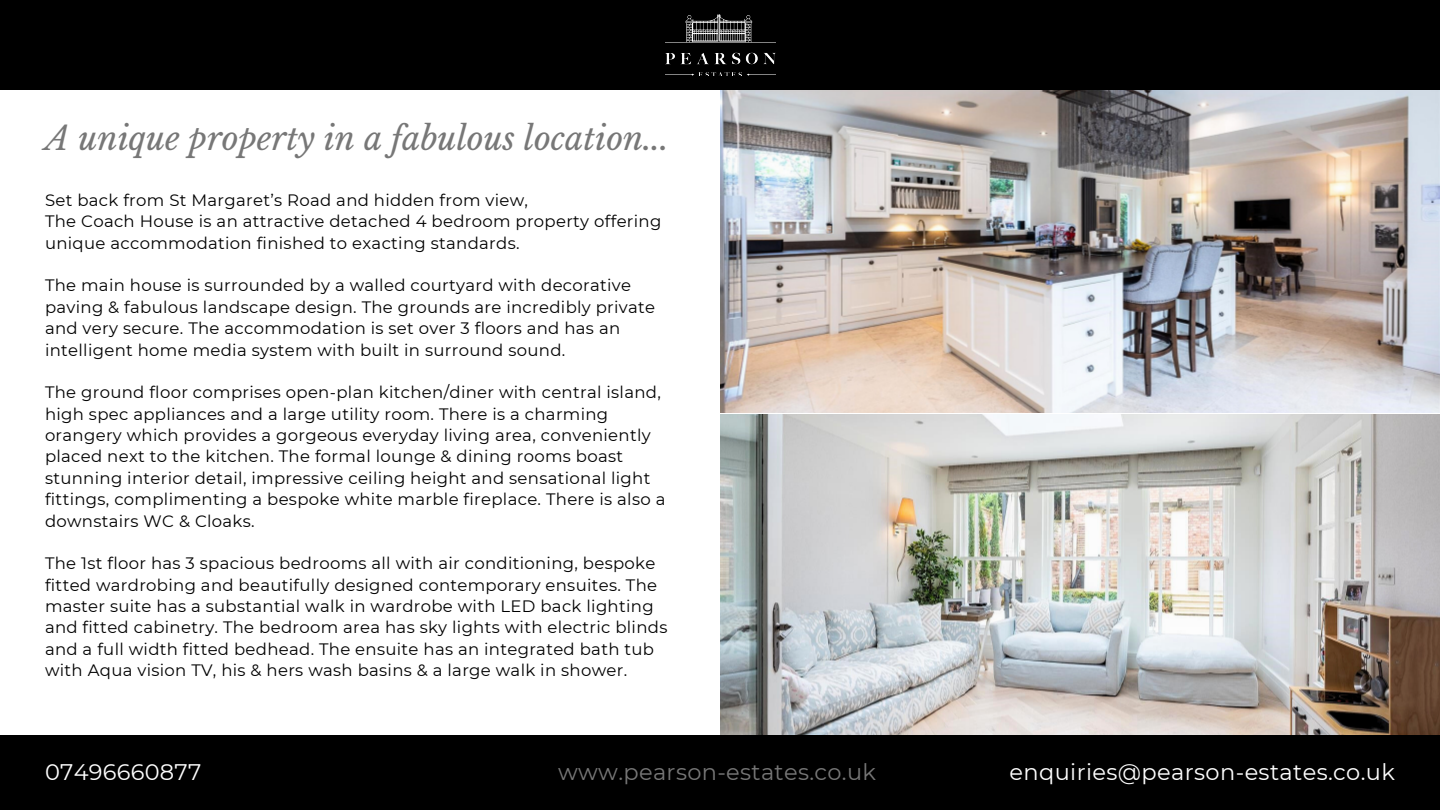
<style>
.page{position:relative;width:1440px;height:810px;background:#fff}
.page>*{position:absolute;margin:0;border:0;box-sizing:border-box;transform-origin:0 0}
.t1{font:italic 32.25px "Libre Baskerville";color:#777}
.t2{font:22.5px "Montserrat";letter-spacing:.015em;color:#fff}
.t3{font:22.5px "Montserrat";letter-spacing:.015em;color:#777}
.t4{font:16.5px/21.4px "Montserrat";letter-spacing:.02em;color:#000}
</style>
<div class="page">
<img style="left:720px;top:90px;width:720px;height:322px">
<img style="left:720px;top:414px;width:720px;height:322px">
<div style="left:0;top:736px;width:1440px;height:74px;background:#000"></div>
<div style="left:0;top:0;width:1440px;height:90px;background:#000"></div>
<img style="left:665px;top:14px;width:110px;height:62px">
<p class="t1" style="left:45px;top:119px;width:625px">A unique property in a fabulous location...</p>
<p class="t4" style="left:45px;top:189px;width:485px">Set back from St Margaret’s Road and hidden from view,</p>
<p class="t4" style="left:45px;top:211px;width:618px">The Coach House is an attractive detached 4 bedroom property offering unique accommodation finished to exacting standards.</p>
<p class="t4" style="left:45px;top:275px;width:612px">The main house is surrounded by a walled courtyard with decorative paving &amp; fabulous landscape design. The grounds are incredibly private and very secure. The accommodation is set over 3 floors and has an intelligent home media system with built in surround sound.</p>
<p class="t4" style="left:45px;top:382px;width:622px">The ground floor comprises open-plan kitchen/diner with central island, high spec appliances and a large utility room. There is a charming orangery which provides a gorgeous everyday living area, conveniently placed next to the kitchen. The formal lounge &amp; dining rooms boast stunning interior detail, impressive ceiling height and sensational light fittings, complimenting a bespoke white marble fireplace. There is also a downstairs WC &amp; Cloaks.</p>
<p class="t4" style="left:45px;top:553px;width:624px">The 1st floor has 3 spacious bedrooms all with air conditioning, bespoke fitted wardrobing and beautifully designed contemporary ensuites. The master suite has a substantial walk in wardrobe with LED back lighting and fitted cabinetry. The bedroom area has sky lights with electric blinds and a full width fitted bedhead. The ensuite has an integrated bath tub with Aqua vision TV, his &amp; hers wash basins &amp; a large walk in shower.</p>
<p class="t2" style="left:45px;top:758px;width:158px">07496660877</p>
<p class="t3" style="left:558px;top:758px;width:319px">www.pearson-estates.co.uk</p>
<p class="t2" style="left:1010px;top:758px;width:387px">enquiries@pearson-estates.co.uk</p>
</div>
